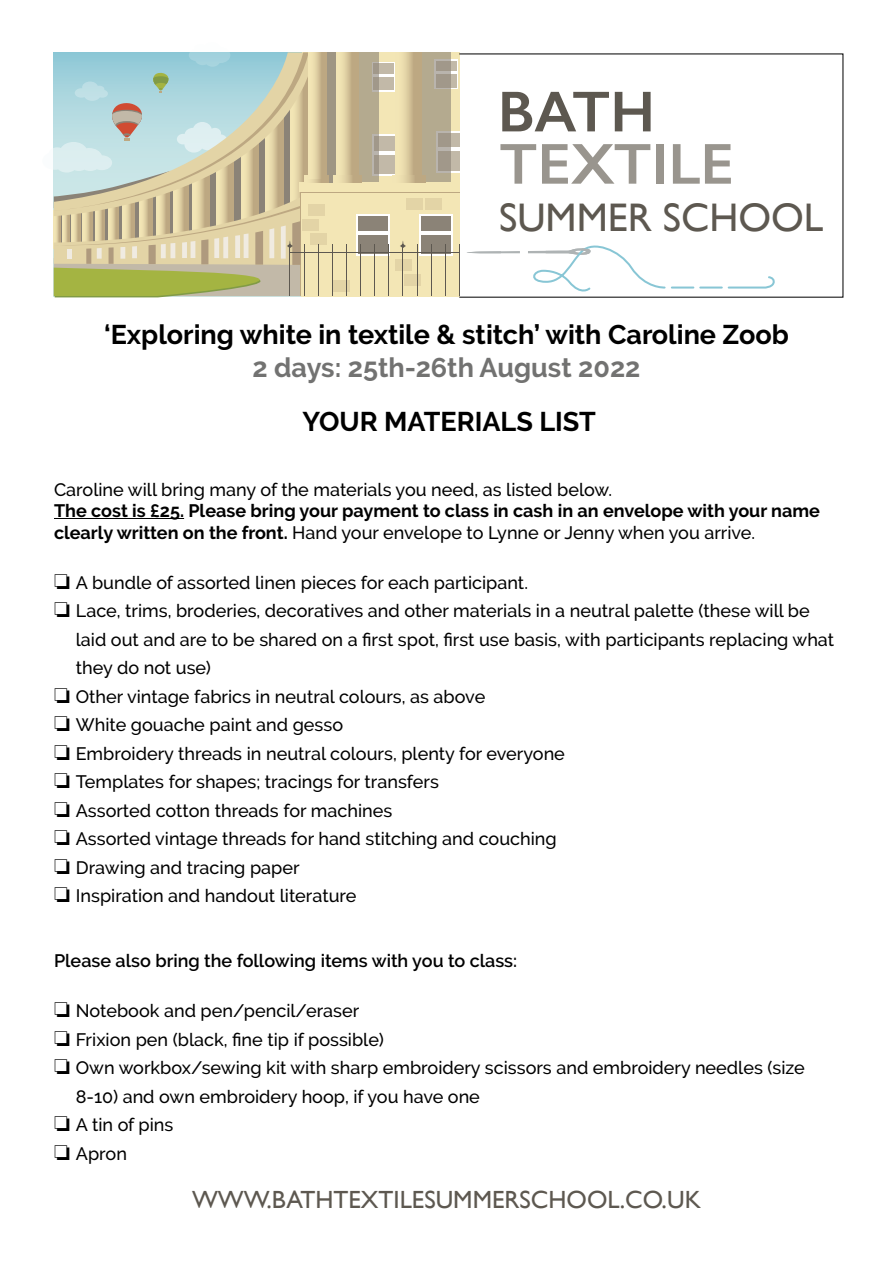
<style>
.page{position:relative;width:893px;height:1263px;background:#fff}
.page>*{position:absolute;margin:0;border:0;box-sizing:border-box;transform-origin:0 0}
.t1{font:600 57.9px "Gill Sans";color:#99958e}
.t2{font:600 57.9px "Gill Sans";color:#5d5850}
.t3{font:39.9px "Gill Sans";color:#5d5850}
.t4{font:700 27px "Raleway";color:#000}
.t5{font:700 27px "Raleway";color:#727271}
.t6{font:24.9px "Gill Sans";color:#5d5850}
.t7{font:500 18px "Raleway";color:#000}
.t8{font:700 18px/21.6px "Raleway";color:#000}
.t9{font:600 18px "Raleway";color:#000}
.s1{font-weight:500}
</style>
<div class="page">
<div style="left:303px;top:52px;width:157px;height:135px;background:#f3e6b5"></div>
<div style="left:372px;top:134px;width:34px;height:42px;background:#fff"></div>
<svg style="left:450px;top:131px;width:9px;height:42px"></svg>
<div style="left:434px;top:60px;width:24px;height:29px;background:#c2b9a8"></div>
<div style="left:372px;top:62px;width:24px;height:29px;background:#fff"></div>
<div style="left:374px;top:136px;width:29px;height:38px;background:#c2b9a8"></div>
<div style="left:438px;top:133px;width:22px;height:37px;background:#c2b9a8"></div>
<svg style="left:450px;top:61px;width:6px;height:27px"></svg>
<div style="left:374px;top:63px;width:20px;height:27px;background:#c2b9a8"></div>
<hr style="left:373px;top:151px;width:32px;height:3px;background:#fff">
<hr style="left:437px;top:148px;width:23px;height:3px;background:#fff">
<hr style="left:435px;top:72px;width:22px;height:2px;background:#fff">
<hr style="left:373px;top:74px;width:22px;height:2px;background:#fff">
<svg style="left:367px;top:52px;width:11px;height:130px"></svg>
<svg style="left:421px;top:52px;width:29px;height:130px;background:#b0a790"></svg>
<div style="left:301px;top:193px;width:159px;height:103px;background:#f3e6b5"></div>
<div style="left:299px;top:182px;width:161px;height:10px;background:#f3e6b5"></div>
<svg style="left:419px;top:214px;width:34px;height:42px"></svg>
<svg style="left:367px;top:214px;width:23px;height:42px"></svg>
<div style="left:421px;top:217px;width:29px;height:37px;background:#8b8377"></div>
<div style="left:358px;top:217px;width:29px;height:37px;background:#8b8377"></div>
<hr style="left:357px;top:232px;width:32px;height:3px;background:#fff">
<hr style="left:420px;top:232px;width:32px;height:3px;background:#fff">
<svg style="left:396px;top:52px;width:25px;height:124px"></svg>
<svg style="left:402px;top:176px;width:23px;height:6px"></svg>
<div style="left:395px;top:259px;width:16px;height:12px;background:#e3d4a6"></div>
<div style="left:406px;top:198px;width:17px;height:12px;background:#e3d4a6"></div>
<div style="left:405px;top:274px;width:16px;height:12px;background:#e3d4a6"></div>
<div style="left:425px;top:198px;width:16px;height:12px;background:#e3d4a6"></div>
<hr style="left:374px;top:245px;width:1px;height:51px;background:#5d5850">
<hr style="left:402px;top:245px;width:1px;height:51px;background:#5d5850">
<hr style="left:431px;top:245px;width:1px;height:51px;background:#5d5850">
<hr style="left:290px;top:252px;width:170px;height:1px;background:#5d5850">
<hr style="left:388px;top:245px;width:1px;height:51px;background:#5d5850">
<hr style="left:417px;top:245px;width:1px;height:51px;background:#5d5850">
<hr style="left:445px;top:245px;width:1px;height:51px;background:#5d5850">
<svg style="left:400px;top:241px;width:6px;height:7px"></svg>
<svg style="left:53px;top:52px;width:314px;height:245px;background:#c5c9ad"></svg>
<svg style="left:450px;top:240px;width:216px;height:57px"></svg>
<hr style="left:672px;top:287px;width:21px;height:2px;background:#88c6d5">
<hr style="left:700px;top:287px;width:22px;height:2px;background:#88c6d5">
<svg style="left:727px;top:276px;width:48px;height:13px"></svg>
<hr style="left:54px;top:518px;width:130px;height:1px;background:#000">
<h1 class="t2" style="left:498px;top:77px;width:159px">BATH</h1>
<h1 class="t1" style="left:499px;top:129px;width:236px">TEXTILE</h1>
<h2 class="t3" style="left:499px;top:194px;width:326px">SUMMER SCHOOL</h2>
<h3 class="t4" style="left:104px;top:319px;width:686px">‘Exploring white in textile &amp; stitch’ with Caroline Zoob</h3>
<h3 class="t5" style="left:252px;top:352px;width:389px">2 days: 25th-26th August 2022</h3>
<h3 class="t4" style="left:303px;top:406px;width:295px">YOUR MATERIALS LIST</h3>
<p class="t7" style="left:54px;top:479px;width:560px">Caroline will bring many of the materials you need, as listed below.</p>
<p class="t8" style="left:54px;top:500px;width:767px">The cost is £25. Please bring your payment to class in cash in an envelope with your name clearly written on the front. <span class="s1">Hand your envelope to Lynne or Jenny when you arrive.</span></p>
<p class="t7" style="left:54px;top:572px;width:475px">❏ A bundle of assorted linen pieces for each participant.</p>
<p class="t7" style="left:54px;top:601px;width:757px">❏ Lace, trims, broderies, decoratives and other materials in a neutral palette (these will be</p>
<p class="t7" style="left:76px;top:629px;width:760px">laid out and are to be shared on a first spot, first use basis, with participants replacing what</p>
<p class="t7" style="left:76px;top:658px;width:137px">they do not use)</p>
<p class="t7" style="left:54px;top:686px;width:433px">❏ Other vintage fabrics in neutral colours, as above</p>
<p class="t7" style="left:54px;top:715px;width:291px">❏ White gouache paint and gesso</p>
<p class="t7" style="left:54px;top:743px;width:512px">❏ Embroidery threads in neutral colours, plenty for everyone</p>
<p class="t7" style="left:54px;top:772px;width:386px">❏ Templates for shapes; tracings for transfers</p>
<p class="t7" style="left:54px;top:800px;width:340px">❏ Assorted cotton threads for machines</p>
<p class="t7" style="left:54px;top:829px;width:504px">❏ Assorted vintage threads for hand stitching and couching</p>
<p class="t7" style="left:54px;top:857px;width:247px">❏ Drawing and tracing paper</p>
<p class="t7" style="left:54px;top:886px;width:304px">❏ Inspiration and handout literature</p>
<p class="t9" style="left:54px;top:950px;width:465px">Please also bring the following items with you to class:</p>
<p class="t7" style="left:54px;top:1000px;width:307px">❏ Notebook and pen/pencil/eraser</p>
<p class="t7" style="left:54px;top:1029px;width:331px">❏ Frixion pen (black, fine tip if possible)</p>
<p class="t7" style="left:54px;top:1057px;width:752px">❏ Own workbox/sewing kit with sharp embroidery scissors and embroidery needles (size</p>
<p class="t7" style="left:76px;top:1086px;width:406px">8-10) and own embroidery hoop, if you have one</p>
<p class="t7" style="left:54px;top:1114px;width:121px">❏ A tin of pins</p>
<p class="t7" style="left:54px;top:1143px;width:74px">❏ Apron</p>
<h3 class="t6" style="left:192px;top:1185px;width:510px">WWW.BATHTEXTILESUMMERSCHOOL.CO.UK</h3>
</div>
